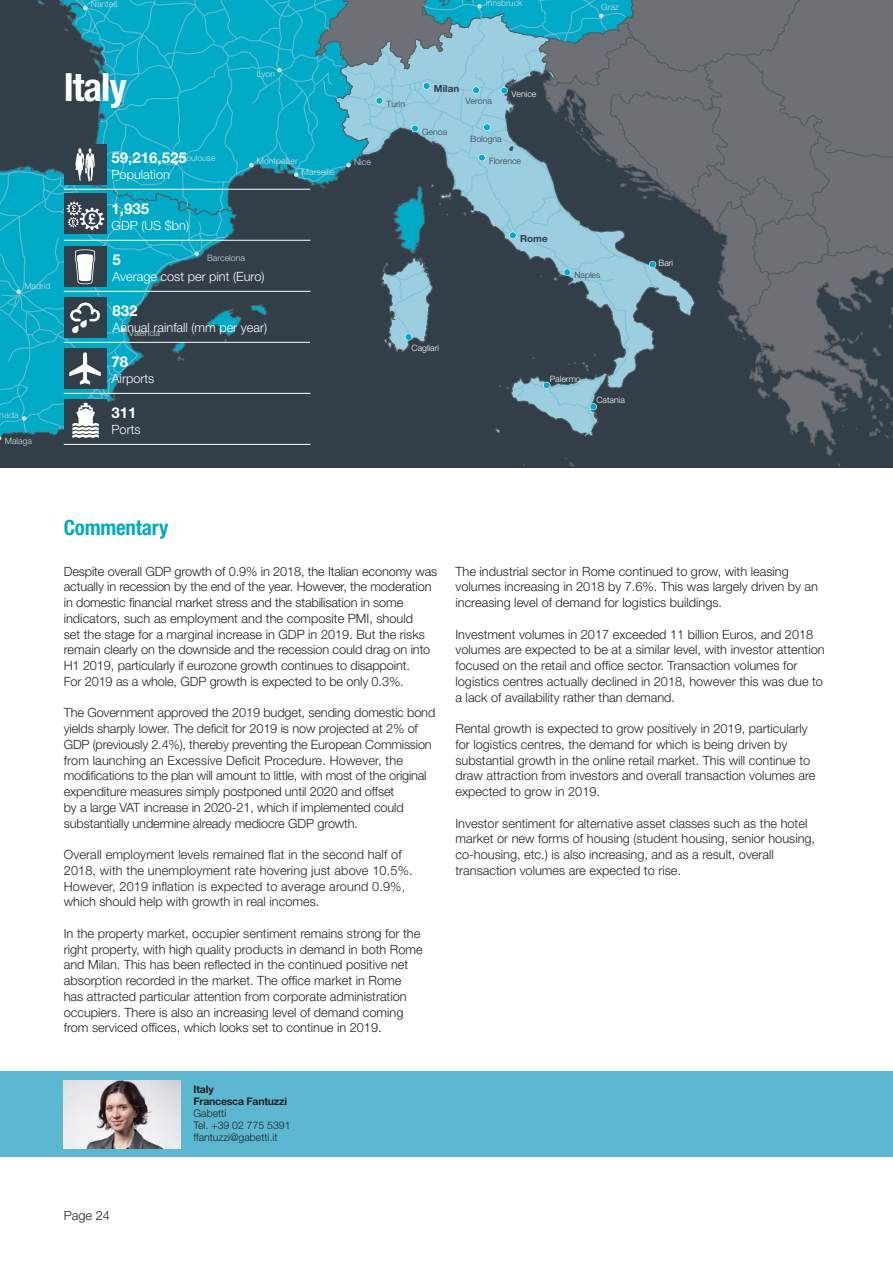
<style>
.page{position:relative;width:893px;height:1263px;background:#fff}
.page>*{position:absolute;margin:0;border:0;box-sizing:border-box;transform-origin:0 0}
.t1{font:700 condensed 39px "Helvetica Neue LT";letter-spacing:-.025em;color:#fff}
.t2{font:700 condensed 21px "Helvetica Neue LT";letter-spacing:-.01em;color:#00abc8}
.t3{font:700 15px "Helvetica Neue";color:#fff}
.t4{font:300 12.75px/15.8px "Helvetica Neue";color:#231f20}
.t5{font:300 12.75px "Helvetica Neue";color:#fff}
.t6{font:300 10.5px/12px "Helvetica Neue";color:#231f20}
.t7{font:700 10.5px/12px "Helvetica Neue";letter-spacing:-.02em;color:#231f20}
.t8{font:700 9.75px "Helvetica Neue";color:#323e48}
.t9{font:300 8.7px "Helvetica Neue";color:#d1dcde}
.t10{font:300 8.7px "Helvetica Neue";color:#323e48}
.t11{font:300 8.7px "Helvetica Neue";color:#fff}
</style>
<div class="page">
<div style="left:0;top:1071px;width:893px;height:86px;background:#5cb8d1"></div>
<img style="left:64px;top:1080px;width:117px;height:68px">
<svg style="left:0;top:0;width:893px;height:468px;background:#426e7b"></svg>
<p class="t9" style="left:91px;top:0;width:28px">Nantes</p>
<p class="t9" style="left:486px;top:0;width:38px">Innsbruck</p>
<p class="t9" style="left:601px;top:3px;width:19px">Graz</p>
<h1 class="t1" style="left:64px;top:73px;width:65px">Italy</h1>
<p class="t9" style="left:257px;top:71px;width:20px">Lyon</p>
<p class="t9" style="left:24px;top:283px;width:28px">Madrid</p>
<p class="t9" style="left:0;top:412px;width:20px">nada</p>
<p class="t9" style="left:5px;top:437px;width:29px">Malaga</p>
<p class="t3" style="left:112px;top:152px;width:77px">59,216,525</p>
<p class="t5" style="left:112px;top:169px;width:60px">Population</p>
<p class="t9" style="left:181px;top:155px;width:36px">Toulouse</p>
<p class="t9" style="left:257px;top:157px;width:42px">Montpellier</p>
<p class="t9" style="left:302px;top:168px;width:34px">Marseille</p>
<p class="t3" style="left:112px;top:203px;width:39px">1,935</p>
<p class="t5" style="left:112px;top:220px;width:79px">GDP (US $bn)</p>
<p class="t3" style="left:112px;top:254px;width:10px">5</p>
<p class="t5" style="left:112px;top:271px;width:154px">Average cost per pint (Euro)</p>
<p class="t9" style="left:207px;top:255px;width:39px">Barcelona</p>
<p class="t3" style="left:112px;top:305px;width:27px">832</p>
<p class="t5" style="left:112px;top:322px;width:156px">Annual rainfall (mm per year)</p>
<p class="t9" style="left:129px;top:329px;width:33px">Valencia</p>
<p class="t3" style="left:112px;top:356px;width:18px">78</p>
<p class="t5" style="left:112px;top:373px;width:44px">Airports</p>
<p class="t3" style="left:112px;top:407px;width:27px">311</p>
<p class="t5" style="left:112px;top:425px;width:31px">Ports</p>
<p class="t10" style="left:386px;top:101px;width:20px">Turin</p>
<p class="t9" style="left:354px;top:159px;width:18px">Nice</p>
<p class="t8" style="left:434px;top:85px;width:27px">Milan</p>
<p class="t10" style="left:422px;top:128px;width:26px">Genoa</p>
<p class="t10" style="left:465px;top:98px;width:28px">Verona</p>
<p class="t10" style="left:471px;top:136px;width:33px">Bologna</p>
<p class="t11" style="left:511px;top:91px;width:26px">Venice</p>
<p class="t10" style="left:489px;top:158px;width:34px">Florence</p>
<p class="t11" style="left:412px;top:345px;width:29px">Cagliari</p>
<p class="t8" style="left:520px;top:235px;width:29px">Rome</p>
<p class="t10" style="left:574px;top:272px;width:27px">Naples</p>
<p class="t11" style="left:550px;top:375px;width:32px">Palermo</p>
<p class="t11" style="left:596px;top:397px;width:30px">Catania</p>
<p class="t11" style="left:659px;top:259px;width:16px">Bari</p>
<h2 class="t2" style="left:64px;top:520px;width:106px">Commentary</h2>
<p class="t4" style="left:64px;top:564px;width:375px">Despite overall GDP growth of 0.9% in 2018, the Italian economy was actually in recession by the end of the year. However, the moderation in domestic financial market stress and the stabilisation in some indicators, such as employment and the composite PMI, should<br>set the stage for a marginal increase in GDP in 2019. But the risks remain clearly on the downside and the recession could drag on into H1 2019, particularly if eurozone growth continues to disappoint.<br>For 2019 as a whole, GDP growth is expected to be only 0.3%.</p>
<p class="t4" style="left:64px;top:706px;width:373px">The Government approved the 2019 budget, sending domestic bond yields sharply lower. The deficit for 2019 is now projected at 2% of GDP (previously 2.4%), thereby preventing the European Commission from launching an Excessive Deficit Procedure. However, the modifications to the plan will amount to little, with most of the original expenditure measures simply postponed until 2020 and offset<br>by a large VAT increase in 2020-21, which if implemented could substantially undermine already mediocre GDP growth.</p>
<p class="t4" style="left:64px;top:848px;width:350px">Overall employment levels remained flat in the second half of 2018, with the unemployment rate hovering just above 10.5%.<br>However, 2019 inflation is expected to average around 0.9%, which should help with growth in real incomes.</p>
<p class="t4" style="left:64px;top:927px;width:360px">In the property market, occupier sentiment remains strong for the right property, with high quality products in demand in both Rome and Milan. This has been reflected in the continued positive net absorption recorded in the market. The office market in Rome has attracted particular attention from corporate administration occupiers. There is also an increasing level of demand coming from serviced offices, which looks set to continue in 2019.</p>
<p class="t4" style="left:455px;top:564px;width:364px">The industrial sector in Rome continued to grow, with leasing volumes increasing in 2018 by 7.6%. This was largely driven by an increasing level of demand for logistics buildings.</p>
<p class="t4" style="left:455px;top:627px;width:371px">Investment volumes in 2017 exceeded 11 billion Euros, and 2018 volumes are expected to be at a similar level, with investor attention focused on the retail and office sector. Transaction volumes for logistics centres actually declined in 2018, however this was due to a lack of availability rather than demand.</p>
<p class="t4" style="left:455px;top:722px;width:361px">Rental growth is expected to grow positively in 2019, particularly for logistics centres, the demand for which is being driven by substantial growth in the online retail market. This will continue to draw attraction from investors and overall transaction volumes are expected to grow in 2019.</p>
<p class="t4" style="left:455px;top:816px;width:361px">Investor sentiment for alternative asset classes such as the hotel market or new forms of housing (student housing, senior housing, co-housing, etc.) is also increasing, and as a result, overall transaction volumes are expected to rise.</p>
<p class="t7" style="left:193px;top:1084px;width:95px">Italy<br>Francesca Fantuzzi</p>
<p class="t6" style="left:193px;top:1108px;width:99px">Gabetti<br>Tel. +39 02 775 5391 ffantuzzi@gabetti.it</p>
<p class="t4" style="left:64px;top:1209px;width:48px">Page 24</p>
</div>
